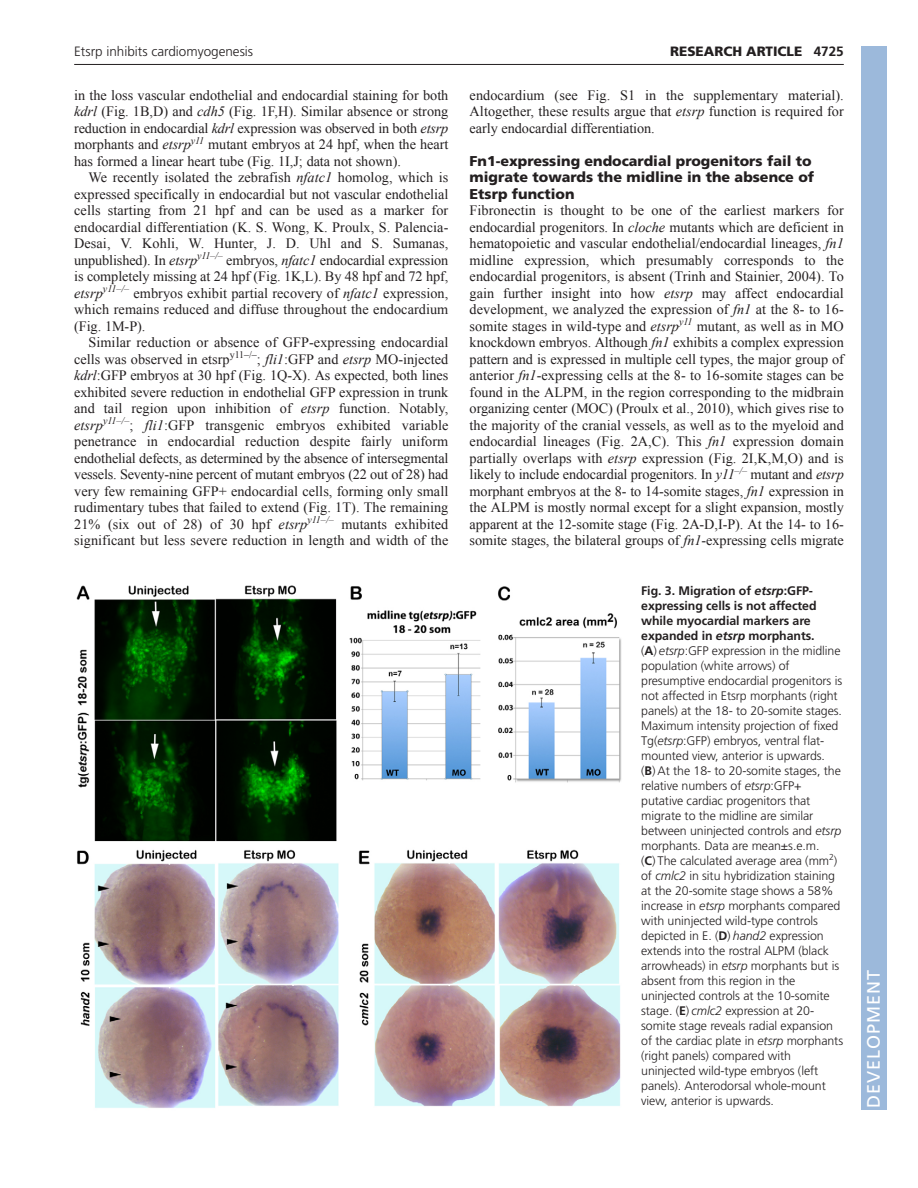
<style>
.page{position:relative;width:918px;height:1188px;background:#fff}
.page>*{position:absolute;margin:0;border:0;box-sizing:border-box;transform-origin:0 0}
.t1{font:18px "Frutiger LT Std";letter-spacing:.055em;color:#fff}
.t2{font:14.25px/16.5px "Times New Roman";letter-spacing:-.005em;color:#231f20;text-align:justify}
.t3{font:900 14.25px/16.5px "Frutiger LT Std";color:#231f20}
.t4{font:300 13.5px "Frutiger LT Std";color:#231f20}
.t5{font:900 13.5px "Frutiger LT Std";color:#231f20}
.t6{font:300 12.3px/15px "Frutiger LT Std";letter-spacing:-.005em;color:#231f20}
.s1{font-weight:700}
.s2{font-style:italic}
.s3{font-weight:700;font-style:italic}
</style>
<div class="page">
<hr style="left:74px;top:64px;width:770px;height:1px;background:#231f20">
<img style="left:76px;top:585px;width:546px;height:523px">
<div style="left:861px;top:46px;width:25px;height:1064px;background:#9cb9db"></div>
<p class="t4" style="left:74px;top:46px;width:180px">Etsrp inhibits cardiomyogenesis</p>
<p class="t5" style="left:670px;top:46px;width:175px">RESEARCH ARTICLE <span class="s1">4725</span></p>
<p class="t2" style="left:74px;top:87px;width:376px">in the loss vascular endothelial and endocardial staining for both <span class="s2">kdrl</span> (Fig. 1B,D) and <span class="s2">cdh5</span> (Fig. 1F,H). Similar absence or strong reduction in endocardial <span class="s2">kdrl</span> expression was observed in both <span class="s2">etsrp </span>morphants and <span class="s2">etsrp</span><sup>y11</sup> mutant embryos at 24 hpf, when the heart has formed a linear heart tube (Fig. 1I,J; data not shown).</p>
<p class="t2" style="left:74px;top:169px;width:376px;text-indent:14px">We recently isolated the zebrafish <span class="s2">nfatc1</span> homolog, which is expressed specifically in endocardial but not vascular endothelial cells starting from 21 hpf and can be used as a marker for endocardial differentiation (K. S. Wong, K. Proulx, S. Palencia-Desai, V. Kohli, W. Hunter, J. D. Uhl and S. Sumanas, unpublished). In <span class="s2">etsrp</span><sup>y11–/–</sup> embryos, <span class="s2">nfatc1</span> endocardial expression is completely missing at 24 hpf (Fig. 1K,L). By 48 hpf and 72 hpf, <span class="s2">etsrp</span><sup>y11–/–</sup> embryos exhibit partial recovery of <span class="s2">nfatc1</span> expression, which remains reduced and diffuse throughout the endocardium (Fig. 1M-P).</p>
<p class="t2" style="left:74px;top:334px;width:376px;text-indent:14px">Similar reduction or absence of GFP-expressing endocardial cells was observed in etsrp<sup>y11–/–</sup>; <span class="s2">fli1</span>:GFP and <span class="s2">etsrp</span> MO-injected <span class="s2">kdrl</span>:GFP embryos at 30 hpf (Fig. 1Q-X). As expected, both lines exhibited severe reduction in endothelial GFP expression in trunk and tail region upon inhibition of <span class="s2">etsrp</span> function. Notably, <span class="s2">etsrp</span><sup>y11–/–</sup>; <span class="s2">fli1</span>:GFP transgenic embryos exhibited variable penetrance in endocardial reduction despite fairly uniform endothelial defects, as determined by the absence of intersegmental vessels. Seventy-nine percent of mutant embryos (22 out of 28) had very few remaining GFP+ endocardial cells, forming only small rudimentary tubes that failed to extend (Fig. 1T). The remaining 21% (six out of 28) of 30 hpf <span class="s2">etsrp</span><sup>y11–/–</sup> mutants exhibited significant but less severe reduction in length and width of the</p>
<p class="t2" style="left:470px;top:87px;width:376px">endocardium (see Fig. S1 in the supplementary material).<br>Altogether, these results argue that <span class="s2">etsrp</span> function is required for early endocardial differentiation.</p>
<p class="t3" style="left:470px;top:154px;width:346px">Fn1-expressing endocardial progenitors fail to migrate towards the midline in the absence of<br>Etsrp function</p>
<p class="t2" style="left:470px;top:202px;width:376px">Fibronectin is thought to be one of the earliest markers for endocardial progenitors. In <span class="s2">cloche</span> mutants which are deficient in hematopoietic and vascular endothelial/endocardial lineages, <span class="s2">fn1 </span>midline expression, which presumably corresponds to the endocardial progenitors, is absent (Trinh and Stainier, 2004). To gain further insight into how <span class="s2">etsrp</span> may affect endocardial development, we analyzed the expression of <span class="s2">fn1</span> at the 8- to 16- somite stages in wild-type and <span class="s2">etsrp</span><sup>y11</sup> mutant, as well as in MO knockdown embryos. Although <span class="s2">fn1</span> exhibits a complex expression pattern and is expressed in multiple cell types, the major group of anterior <span class="s2">fn1</span>-expressing cells at the 8- to 16-somite stages can be found in the ALPM, in the region corresponding to the midbrain organizing center (MOC) (Proulx et al., 2010), which gives rise to the majority of the cranial vessels, as well as to the myeloid and endocardial lineages (Fig. 2A,C). This <span class="s2">fn1</span> expression domain partially overlaps with <span class="s2">etsrp</span> expression (Fig. 2I,K,M,O) and is likely to include endocardial progenitors. In <span class="s2">y11</span><sup>–/–</sup> mutant and <span class="s2">etsrp </span>morphant embryos at the 8- to 14-somite stages, <span class="s2">fn1</span> expression in the ALPM is mostly normal except for a slight expansion, mostly apparent at the 12-somite stage (Fig. 2A-D,I-P). At the 14- to 16- somite stages, the bilateral groups of <span class="s2">fn1</span>-expressing cells migrate</p>
<p class="t6" style="left:641px;top:584px;width:204px"><span class="s1">Fig. 3. Migration of</span> <span class="s3">etsrp</span><span class="s1">:GFP&shy;expressing cells is not affected while myocardial markers are expanded in</span> <span class="s3">etsrp</span> <span class="s1">morphants.<br></span>(<span class="s1">A</span>) <span class="s2">etsrp</span>:GFP expression in the midline population (white arrows) of presumptive endocardial progenitors is not affected in Etsrp morphants (right panels) at the 18- to 20-somite stages.<br>Maximum intensity projection of fixed Tg(<span class="s2">etsrp</span>:GFP) embryos, ventral flat&shy;mounted view, anterior is upwards.<br>(<span class="s1">B</span>) At the 18- to 20-somite stages, the relative numbers of <span class="s2">etsrp</span>:GFP+ putative cardiac progenitors that migrate to the midline are similar between uninjected controls and <span class="s2">etsrp </span>morphants. Data are mean±s.e.m.<br>(<span class="s1">C</span>) The calculated average area (mm<sup>2</sup>) of <span class="s2">cmlc2</span> in situ hybridization staining at the 20-somite stage shows a 58% increase in <span class="s2">etsrp</span> morphants compared with uninjected wild-type controls depicted in E. (<span class="s1">D</span>) <span class="s2">hand2</span> expression extends into the rostral ALPM (black arrowheads) in <span class="s2">etsrp</span> morphants but is absent from this region in the uninjected controls at the 10-somite stage. (<span class="s1">E</span>) <span class="s2">cmlc2</span> expression at 20- somite stage reveals radial expansion of the cardiac plate in <span class="s2">etsrp</span> morphants (right panels) compared with uninjected wild-type embryos (left panels). Anterodorsal whole-mount view, anterior is upwards.</p>
<p class="t1" style="left:863px;top:1108px;width:140px;rotate:-90deg">DEVELOPMENT</p>
</div>
